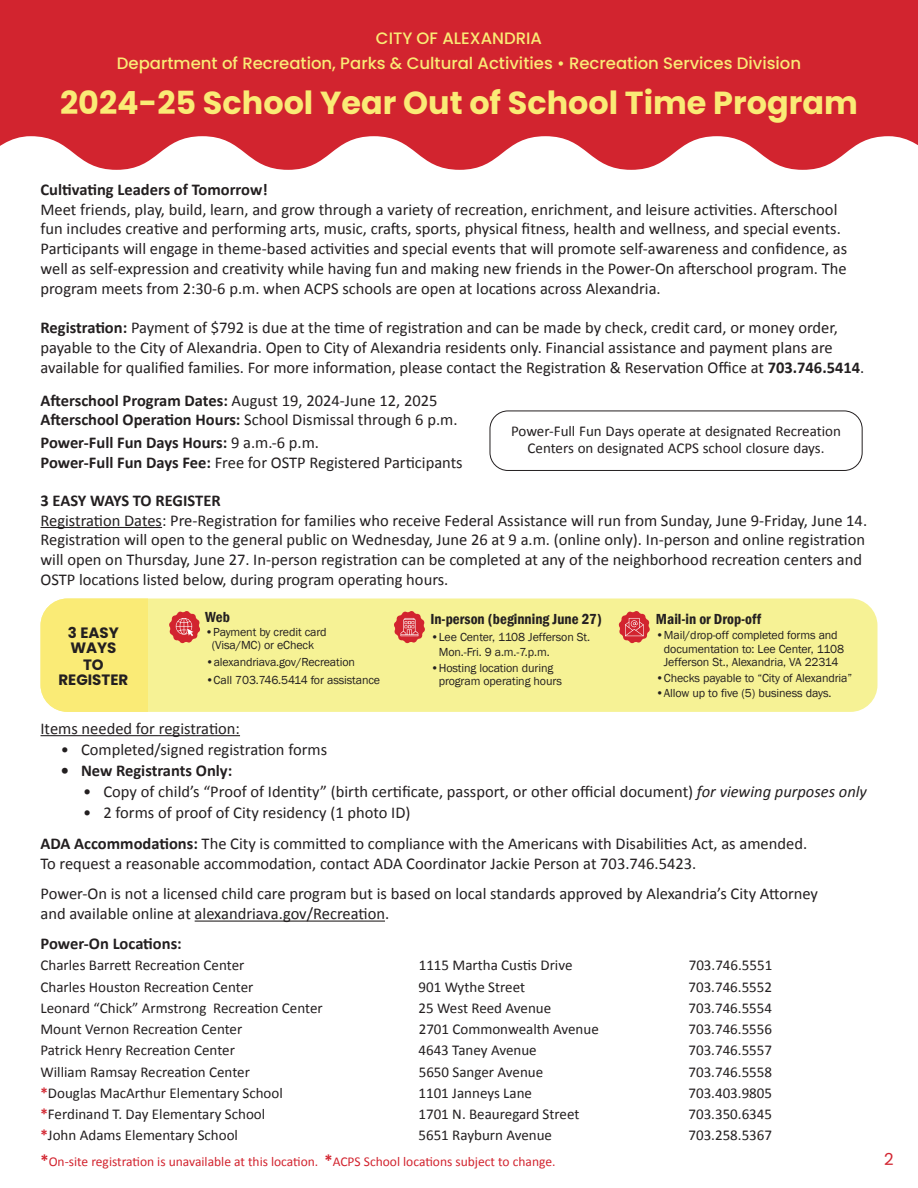
<style>
.page{position:relative;width:918px;height:1188px;background:#fff}
.page>*{position:absolute;margin:0;border:0;box-sizing:border-box;transform-origin:0 0}
.t1{font:700 31.8px "Poppins";color:#faeb76}
.t2{font:16.5px/19.8px "Calibri";color:#231f20}
.t3{font:700 16.5px "Calibri";color:#231f20}
.t4{font:500 16.5px "Poppins";color:#faeb76}
.t5{font:16.5px "Poppins";color:#d22430}
.body{font:15px/17.2px "Calibri";color:#231f20;text-align:center}
.Class_Title{font:600 condensed 15px "Franklin Gothic";color:#231f20}
.Class_Title-2{font:700 15px/15px "Poppins";color:#231f20}
.body_bullets{font:600 condensed 15px "Franklin Gothic";color:#231f20}
.t6{font:13.5px "Calibri";color:#d2242f}
.body_bullets-2{font:12px/13.5px "Franklin Gothic";letter-spacing:-.01em;color:#231f20}
.Class_Title-3{font:12px/13.5px "Franklin Gothic";letter-spacing:-.01em;color:#231f20;text-align:center}
.s1{font-weight:700}
.s2{font-weight:400}
.s3{font-style:italic}
.s4{font-weight:700;color:#d2242f}
.s5{font-weight:700;font-size:16.5px}
</style>
<div class="page">
<hr style="left:40px;top:527px;width:122px;height:1px;background:#231f20">
<hr style="left:40px;top:735px;width:200px;height:1px;background:#231f20">
<hr style="left:195px;top:921px;width:190px;height:1px;background:#231f20">
<svg style="left:0;top:0;width:918px;height:170px;background:#d63b44"></svg>
<div style="left:490px;top:411px;width:372px;height:60px;border:1px solid #231f20;border-radius:18px"></div>
<div style="left:40px;top:598px;width:838px;height:114px;background:#f6f295;border-radius:27px"></div>
<div style="left:40px;top:598px;width:108px;height:114px;background:#faeb76"></div>
<svg style="left:619px;top:611px;width:31px;height:32px"></svg>
<svg style="left:169px;top:611px;width:31px;height:32px"></svg>
<svg style="left:394px;top:611px;width:31px;height:32px"></svg>
<p class="t4" style="left:376px;top:28px;width:168px">CITY OF ALEXANDRIA</p>
<p class="t4" style="left:117px;top:54px;width:686px">Department of Recreation, Parks &amp; Cultural Activities • Recreation Services Division</p>
<p class="t1" style="left:60px;top:84px;width:799px">2024-25 School Year Out of School Time Program</p>
<p class="t3" style="left:40px;top:179px;width:229px">Cultivating Leaders of Tomorrow!</p>
<p class="t2" style="left:40px;top:199px;width:808px">Meet friends, play, build, learn, and grow through a variety of recreation, enrichment, and leisure activities. Afterschool fun includes creative and performing arts, music, crafts, sports, physical fitness, health and wellness, and special events.<br>Participants will engage in theme-based activities and special events that will promote self-awareness and confidence, as well as self-expression and creativity while having fun and making new friends in the Power-On afterschool program. The program meets from 2:30-6 p.m. when ACPS schools are open at locations across Alexandria.</p>
<p class="t2" style="left:40px;top:318px;width:825px"><span class="s1">Registration:</span> Payment of $792 is due at the time of registration and can be made by check, credit card, or money order, payable to the City of Alexandria. Open to City of Alexandria residents only. Financial assistance and payment plans are available for qualified families. For more information, please contact the Registration &amp; Reservation Office at <span class="s1">703.746.5414</span>.</p>
<p class="t2" style="left:40px;top:391px;width:398px"><span class="s1">Afterschool Program Dates:</span> August 19, 2024-June 12, 2025</p>
<p class="t2" style="left:40px;top:410px;width:419px"><span class="s1">Afterschool Operation Hours:</span> School Dismissal through 6 p.m.</p>
<p class="t3" style="left:40px;top:432px;width:280px">Power-Full Fun Days Hours: <span class="s2">9 a.m.-6 p.m.</span></p>
<p class="t2" style="left:40px;top:453px;width:424px"><span class="s1">Power-Full Fun Days Fee:</span> Free for OSTP Registered Participants</p>
<p class="t3" style="left:40px;top:490px;width:182px">3 EASY WAYS TO REGISTER</p>
<p class="t2" style="left:40px;top:510px;width:828px">Registration Dates: Pre-Registration for families who receive Federal Assistance will run from Sunday, June 9-Friday, June 14.<br>Registration will open to the general public on Wednesday, June 26 at 9 a.m. (online only). In-person and online registration will open on Thursday, June 27. In-person registration can be completed at any of the neighborhood recreation centers and OSTP locations listed below, during program operating hours.</p>
<p class="body" style="left:511px;top:423px;width:332px">Power-Full Fun Days operate at designated Recreation<br>Centers on designated ACPS school closure days.</p>
<p class="Class_Title-2" style="left:68px;top:626px;width:53px">3 EASY<br>WAYS</p>
<p class="Class_Title-2" style="left:59px;top:657px;width:71px;text-align:center">TO<br>REGISTER</p>
<p class="Class_Title" style="left:205px;top:607px;width:26px">Web</p>
<p class="Class_Title-3" style="left:205px;top:625px;width:123px">•Payment by credit card (Visa/MC) or eCheck</p>
<p class="body_bullets-2" style="left:206px;top:656px;width:151px">•alexandriava.gov/Recreation</p>
<p class="body_bullets-2" style="left:206px;top:674px;width:176px">•Call 703.746.5414 for assistance</p>
<p class="Class_Title" style="left:430px;top:608px;width:173px">In-person (beginning June 27)</p>
<p class="body_bullets-2" style="left:431px;top:630px;width:161px">•Lee Center, 1108 Jefferson St.</p>
<p class="body_bullets-2" style="left:439px;top:646px;width:112px">Mon.-Fri. 9 a.m.-7.p.m.</p>
<p class="body_bullets-2" style="left:439px;top:661px;width:125px;text-indent:-8px">•Hosting location during program operating hours</p>
<p class="body_bullets" style="left:656px;top:608px;width:107px">Mail-in or Drop-off</p>
<p class="body_bullets-2" style="left:664px;top:629px;width:182px;text-indent:-8px">•Mail/drop-off completed forms and documentation to: Lee Center, 1108<br>Jefferson St., Alexandria, VA 22314</p>
<p class="body_bullets-2" style="left:656px;top:671px;width:198px">•Checks payable to “City of Alexandria”</p>
<p class="body_bullets-2" style="left:656px;top:687px;width:177px">•Allow up to five (5) business days.</p>
<p class="t2" style="left:40px;top:718px;width:201px">Items needed for registration:</p>
<p class="t2" style="left:61px;top:739px;width:268px">• Completed/signed registration forms</p>
<p class="t3" style="left:61px;top:760px;width:173px">• New Registrants Only:</p>
<p class="t2" style="left:83px;top:781px;width:785px">• Copy of child’s “Proof of Identity” (birth certificate, passport, or other official document) <span class="s3">for viewing purposes only</span></p>
<p class="t2" style="left:83px;top:802px;width:329px">• 2 forms of proof of City residency (1 photo ID)</p>
<p class="t2" style="left:41px;top:834px;width:768px"><span class="s1">ADA Accommodations:</span> The City is committed to compliance with the Americans with Disabilities Act, as amended.<br>To request a reasonable accommodation, contact ADA Coordinator Jackie Person at 703.746.5423.</p>
<p class="t2" style="left:41px;top:884px;width:779px">Power-On is not a licensed child care program but is based on local standards approved by Alexandria’s City Attorney and available online at alexandriava.gov/Recreation.</p>
<p class="t3" style="left:41px;top:933px;width:143px">Power-On Locations:</p>
<p class="body" style="left:40px;top:957px;width:205px">Charles Barrett Recreation Center</p>
<p class="body" style="left:419px;top:957px;width:155px">1115 Martha Custis Drive</p>
<p class="body" style="left:689px;top:957px;width:85px">703.746.5551</p>
<p class="body" style="left:40px;top:978px;width:214px">Charles Houston Recreation Center</p>
<p class="body" style="left:418px;top:978px;width:108px">901 Wythe Street</p>
<p class="body" style="left:688px;top:978px;width:85px">703.746.5552</p>
<p class="body" style="left:40px;top:999px;width:284px">Leonard “Chick” Armstrong Recreation Center</p>
<p class="body" style="left:418px;top:999px;width:134px">25 West Reed Avenue</p>
<p class="body" style="left:688px;top:999px;width:85px">703.746.5554</p>
<p class="body" style="left:40px;top:1021px;width:203px">Mount Vernon Recreation Center</p>
<p class="body" style="left:419px;top:1021px;width:182px">2701 Commonwealth Avenue</p>
<p class="body" style="left:688px;top:1021px;width:85px">703.746.5556</p>
<p class="body" style="left:40px;top:1042px;width:196px">Patrick Henry Recreation Center</p>
<p class="body" style="left:418px;top:1042px;width:120px">4643 Taney Avenue</p>
<p class="body" style="left:688px;top:1042px;width:85px">703.746.5557</p>
<p class="body" style="left:40px;top:1063px;width:211px">William Ramsay Recreation Center</p>
<p class="body" style="left:419px;top:1063px;width:126px">5650 Sanger Avenue</p>
<p class="body" style="left:688px;top:1063px;width:85px">703.746.5558</p>
<p class="body" style="left:40px;top:1084px;width:244px"><span class="s4">*</span>Douglas MacArthur Elementary School</p>
<p class="body" style="left:419px;top:1084px;width:115px">1101 Janneys Lane</p>
<p class="body" style="left:689px;top:1084px;width:85px">703.403.9805</p>
<p class="body" style="left:40px;top:1106px;width:226px"><span class="s4">*</span>Ferdinand T. Day Elementary School</p>
<p class="body" style="left:419px;top:1106px;width:162px">1701 N. Beauregard Street</p>
<p class="body" style="left:689px;top:1106px;width:85px">703.350.6345</p>
<p class="body" style="left:40px;top:1127px;width:199px"><span class="s4">*</span>John Adams Elementary School</p>
<p class="body" style="left:419px;top:1127px;width:135px">5651 Rayburn Avenue</p>
<p class="body" style="left:689px;top:1127px;width:85px">703.258.5367</p>
<p class="t6" style="left:40px;top:1153px;width:516px"><span class="s5">*</span>On-site registration is unavailable at this location. <span class="s5">*</span>ACPS School locations subject to change.</p>
<p class="t5" style="left:884px;top:1150px;width:11px">2</p>
</div>
